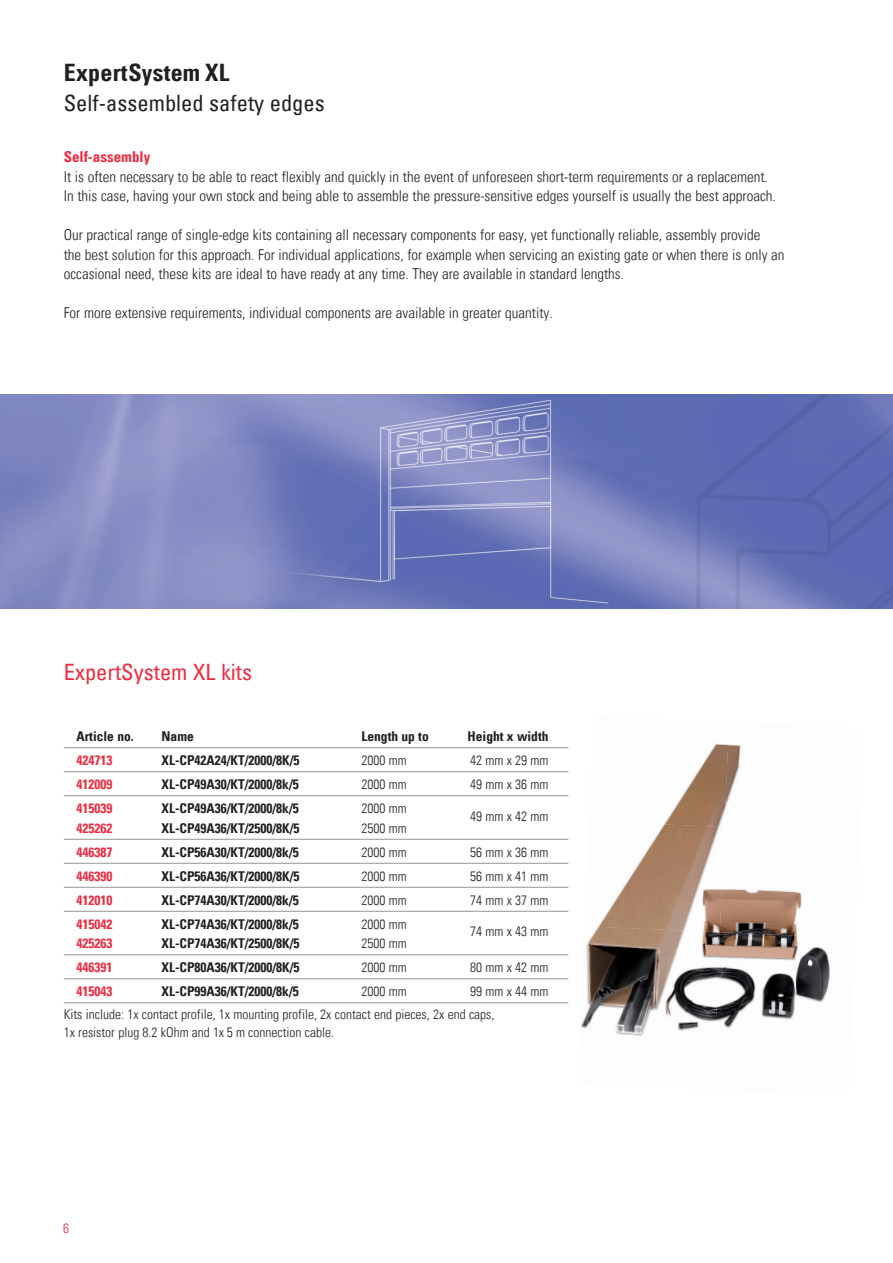
<style>
.page{position:relative;width:893px;height:1263px;background:#fff}
.page>*{position:absolute;margin:0;border:0;box-sizing:border-box;transform-origin:0 0}
.t1{font:24px "Univers Com 67 Bold Cond";letter-spacing:.01em;color:#231f20}
.t2{font:condensed 22.5px "Univers Com 57";color:#231f20}
.t3{font:condensed 22.5px "Univers Com 57";color:#ed2c42}
.t4{font:15px/19.5px "Univers Com 47 Light Cond";color:#231f20}
.t5{font:15px "Univers Com 67 Bold Cond";color:#ed2c42}
.t6{font:13.5px "Univers Com 67 Bold Cond";color:#231f20}
.t7{font:13.5px/22.5px "Univers Com 47 Light Cond";color:#231f20}
.t8{font:13.5px "Univers Com 67 Bold Cond";color:#ed2c42}
.t9{font:300 condensed 13.5px "Univers";color:#ed2c42}
</style>
<div class="page">
<img style="left:0;top:394px;width:893px;height:215px">
<img style="left:666px;top:743px;width:58px;height:78px">
<img style="left:724px;top:744px;width:17px;height:70px">
<img style="left:598px;top:821px;width:124px;height:105px">
<img style="left:720px;top:827px;width:82px;height:105px">
<img style="left:581px;top:926px;width:139px;height:105px">
<img style="left:715px;top:932px;width:115px;height:99px">
<img style="left:616px;top:1031px;width:28px;height:5px">
<hr style="left:64px;top:747px;width:504px;height:1px;background:#939598">
<hr style="left:64px;top:771px;width:504px;height:1px;background:#939598">
<hr style="left:64px;top:795px;width:504px;height:1px;background:#939598">
<hr style="left:64px;top:839px;width:504px;height:1px;background:#939598">
<hr style="left:64px;top:863px;width:504px;height:1px;background:#939598">
<hr style="left:64px;top:887px;width:504px;height:1px;background:#939598">
<hr style="left:64px;top:911px;width:504px;height:1px;background:#939598">
<hr style="left:64px;top:954px;width:504px;height:1px;background:#939598">
<hr style="left:64px;top:978px;width:504px;height:1px;background:#939598">
<hr style="left:64px;top:1002px;width:504px;height:1px;background:#939598">
<h1 class="t1" style="left:64px;top:58px;width:167px">ExpertSystem XL</h1>
<h2 class="t2" style="left:64px;top:89px;width:262px">Self-assembled safety edges</h2>
<p class="t5" style="left:64px;top:148px;width:88px">Self-assembly</p>
<p class="t4" style="left:64px;top:167px;width:714px">It is often necessary to be able to react flexibly and quickly in the event of unforeseen short-term requirements or a replacement.<br>In this case, having your own stock and being able to assemble the pressure-sensitive edges yourself is usually the best approach.</p>
<p class="t4" style="left:64px;top:225px;width:722px">Our practical range of single-edge kits containing all necessary components for easy, yet functionally reliable, assembly provide<br>the best solution for this approach. For individual applications, for example when servicing an existing gate or when there is only an occasional need, these kits are ideal to have ready at any time. They are available in standard lengths.</p>
<p class="t4" style="left:64px;top:303px;width:490px">For more extensive requirements, individual components are available in greater quantity.</p>
<h2 class="t3" style="left:64px;top:657px;width:190px">ExpertSystem XL kits</h2>
<p class="t6" style="left:77px;top:728px;width:59px">Article no.</p>
<p class="t6" style="left:162px;top:728px;width:34px">Name</p>
<p class="t6" style="left:361px;top:728px;width:69px">Length up to</p>
<p class="t6" style="left:468px;top:728px;width:82px">Height x width</p>
<p class="t8" style="left:77px;top:752px;width:37px">424713</p>
<p class="t6" style="left:162px;top:752px;width:139px">XL-CP42A24/KT/2000/8K/5</p>
<p class="t7" style="left:361px;top:749px;width:47px">2000 mm</p>
<p class="t7" style="left:470px;top:749px;width:80px">42 mm x 29 mm</p>
<p class="t8" style="left:77px;top:776px;width:37px">412009</p>
<p class="t6" style="left:162px;top:776px;width:139px">XL-CP49A30/KT/2000/8k/5</p>
<p class="t7" style="left:361px;top:773px;width:47px">2000 mm</p>
<p class="t7" style="left:470px;top:773px;width:80px">49 mm x 36 mm</p>
<p class="t8" style="left:77px;top:800px;width:37px">415039</p>
<p class="t6" style="left:162px;top:800px;width:139px">XL-CP49A36/KT/2000/8k/5</p>
<p class="t7" style="left:361px;top:797px;width:47px">2000 mm</p>
<p class="t7" style="left:470px;top:805px;width:80px">49 mm x 42 mm</p>
<p class="t8" style="left:77px;top:819px;width:37px">425262</p>
<p class="t6" style="left:162px;top:819px;width:139px">XL-CP49A36/KT/2500/8K/5</p>
<p class="t7" style="left:361px;top:817px;width:47px">2500 mm</p>
<p class="t8" style="left:77px;top:843px;width:37px">446387</p>
<p class="t6" style="left:162px;top:843px;width:139px">XL-CP56A30/KT/2000/8k/5</p>
<p class="t7" style="left:361px;top:841px;width:47px">2000 mm</p>
<p class="t7" style="left:470px;top:841px;width:80px">56 mm x 36 mm</p>
<p class="t8" style="left:77px;top:867px;width:37px">446390</p>
<p class="t6" style="left:162px;top:867px;width:139px">XL-CP56A36/KT/2000/8K/5</p>
<p class="t7" style="left:361px;top:865px;width:47px">2000 mm</p>
<p class="t7" style="left:470px;top:865px;width:80px">56 mm x 41 mm</p>
<p class="t8" style="left:77px;top:891px;width:37px">412010</p>
<p class="t6" style="left:162px;top:891px;width:139px">XL-CP74A30/KT/2000/8k/5</p>
<p class="t7" style="left:361px;top:889px;width:47px">2000 mm</p>
<p class="t7" style="left:470px;top:889px;width:80px">74 mm x 37 mm</p>
<p class="t8" style="left:77px;top:916px;width:37px">415042</p>
<p class="t6" style="left:162px;top:916px;width:139px">XL-CP74A36/KT/2000/8k/5</p>
<p class="t7" style="left:361px;top:913px;width:47px">2000 mm</p>
<p class="t7" style="left:470px;top:920px;width:80px">74 mm x 43 mm</p>
<p class="t8" style="left:77px;top:935px;width:37px">425263</p>
<p class="t6" style="left:162px;top:935px;width:139px">XL-CP74A36/KT/2500/8K/5</p>
<p class="t7" style="left:361px;top:932px;width:47px">2500 mm</p>
<p class="t8" style="left:77px;top:959px;width:37px">446391</p>
<p class="t6" style="left:162px;top:959px;width:139px">XL-CP80A36/KT/2000/8K/5</p>
<p class="t7" style="left:361px;top:956px;width:47px">2000 mm</p>
<p class="t7" style="left:470px;top:956px;width:80px">80 mm x 42 mm</p>
<p class="t8" style="left:77px;top:983px;width:37px">415043</p>
<p class="t6" style="left:162px;top:983px;width:139px">XL-CP99A36/KT/2000/8k/5</p>
<p class="t7" style="left:361px;top:980px;width:47px">2000 mm</p>
<p class="t7" style="left:64px;top:980px;width:486px;text-indent:406px">99 mm x 44 mm<br>Kits include: 1x contact profile, 1x mounting profile, 2x contact end pieces, 2x end caps,</p>
<p class="t7" style="left:64px;top:1021px;width:272px">1x resistor plug 8.2 kOhm and 1x 5 m connection cable.</p>
<p class="t9" style="left:63px;top:1220px;width:7px">6</p>
</div>
